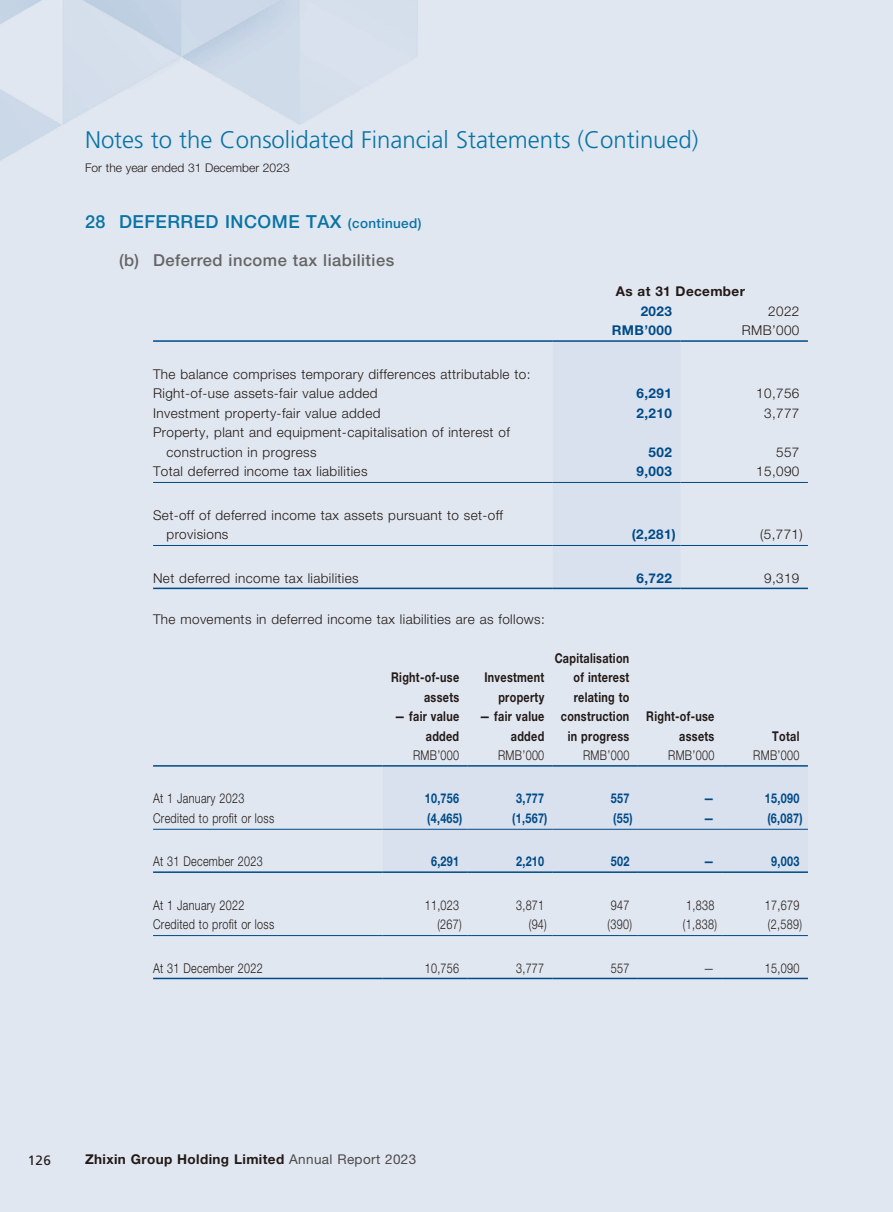
<style>
.page{position:relative;width:893px;height:1212px;background:#fff}
.page>*{position:absolute;margin:0;border:0;box-sizing:border-box;transform-origin:0 0}
.t1{font:300 24px "Frutiger LT Std";color:#0a73a4}
.t2{font:500 18px "Helvetica Neue LT Std";letter-spacing:.03em;color:#0a73a4}
.t3{font:500 16.5px "Helvetica Neue LT Std";letter-spacing:.03em;color:#666565}
.t4{font:300 13.5px/19.5px "Helvetica Neue LT Std";letter-spacing:.03em;color:#231916}
.t5{font:300 13.5px "Helvetica Neue LT Std";letter-spacing:.03em;color:#231916;scale:.8 1}
.t6{font:700 13.5px/19.5px "Helvetica Neue LT Std";letter-spacing:.03em;color:#231916;text-align:right;scale:.8 1}
.t7{font:700 13.5px "Helvetica Neue LT Std";letter-spacing:.03em;color:#004a87;scale:.8 1}
.t8{font:700 13.5px "Helvetica Neue LT Std";letter-spacing:.03em;color:#231916}
.t9{font:700 13.5px "Helvetica Neue LT Std";letter-spacing:.03em;color:#004a87}
.t10{font:13.5px "Frutiger LT Std";color:#231916}
.t11{font:300 12px "Helvetica Neue LT Std";letter-spacing:.005em;color:#231916}
.s1{font-size:13.5px}
.s2{font-weight:400;color:#4d4a4a}
</style>
<div class="page">
<div style="left:553px;top:342px;width:127px;height:246px;background:#d8e1ed"></div>
<hr style="left:153px;top:340px;width:400px;height:2px;background:#004a87">
<hr style="left:553px;top:340px;width:127px;height:2px;background:#004a87">
<hr style="left:680px;top:340px;width:128px;height:2px;background:#004a87">
<hr style="left:153px;top:482px;width:400px;height:1px;background:#004a87">
<hr style="left:553px;top:482px;width:127px;height:1px;background:#004a87">
<hr style="left:680px;top:482px;width:128px;height:1px;background:#004a87">
<hr style="left:153px;top:545px;width:400px;height:1px;background:#004a87">
<hr style="left:553px;top:545px;width:127px;height:1px;background:#004a87">
<hr style="left:680px;top:545px;width:128px;height:1px;background:#004a87">
<hr style="left:153px;top:588px;width:400px;height:1px;background:#004a87">
<hr style="left:553px;top:588px;width:127px;height:1px;background:#004a87">
<hr style="left:680px;top:588px;width:128px;height:1px;background:#004a87">
<div style="left:383px;top:767px;width:425px;height:104px;background:#d8e1ed"></div>
<hr style="left:153px;top:765px;width:230px;height:2px;background:#004a87">
<hr style="left:383px;top:765px;width:85px;height:2px;background:#004a87">
<hr style="left:468px;top:765px;width:85px;height:2px;background:#004a87">
<hr style="left:553px;top:765px;width:85px;height:2px;background:#004a87">
<hr style="left:638px;top:765px;width:85px;height:2px;background:#004a87">
<hr style="left:723px;top:765px;width:85px;height:2px;background:#004a87">
<hr style="left:153px;top:829px;width:230px;height:1px;background:#004a87">
<hr style="left:383px;top:829px;width:85px;height:1px;background:#004a87">
<hr style="left:468px;top:829px;width:85px;height:1px;background:#004a87">
<hr style="left:553px;top:829px;width:85px;height:1px;background:#004a87">
<hr style="left:638px;top:829px;width:85px;height:1px;background:#004a87">
<hr style="left:723px;top:829px;width:85px;height:1px;background:#004a87">
<hr style="left:153px;top:871px;width:230px;height:2px;background:#004a87">
<hr style="left:383px;top:871px;width:85px;height:2px;background:#004a87">
<hr style="left:468px;top:871px;width:85px;height:2px;background:#004a87">
<hr style="left:553px;top:871px;width:85px;height:2px;background:#004a87">
<hr style="left:638px;top:871px;width:85px;height:2px;background:#004a87">
<hr style="left:723px;top:871px;width:85px;height:2px;background:#004a87">
<hr style="left:153px;top:935px;width:230px;height:1px;background:#004a87">
<hr style="left:383px;top:935px;width:85px;height:1px;background:#004a87">
<hr style="left:468px;top:935px;width:85px;height:1px;background:#004a87">
<hr style="left:553px;top:935px;width:85px;height:1px;background:#004a87">
<hr style="left:638px;top:935px;width:85px;height:1px;background:#004a87">
<hr style="left:723px;top:935px;width:85px;height:1px;background:#004a87">
<hr style="left:153px;top:978px;width:230px;height:1px;background:#004a87">
<hr style="left:383px;top:978px;width:85px;height:1px;background:#004a87">
<hr style="left:468px;top:978px;width:85px;height:1px;background:#004a87">
<hr style="left:553px;top:978px;width:85px;height:1px;background:#004a87">
<hr style="left:638px;top:978px;width:85px;height:1px;background:#004a87">
<hr style="left:723px;top:978px;width:85px;height:1px;background:#004a87">
<h1 class="t1" style="left:85px;top:126px;width:615px">Notes to the Consolidated Financial Statements (Continued)</h1>
<p class="t11" style="left:85px;top:160px;width:206px">For the year ended 31 December 2023</p>
<h2 class="t2" style="left:85px;top:210px;width:338px">28 DEFERRED INCOME TAX <span class="s1">(continued)</span></h2>
<p class="t3" style="left:119px;top:250px;width:277px">(b) Deferred income tax liabilities</p>
<p class="t4" style="left:153px;top:364px;width:379px">The balance comprises temporary differences attributable to:<br>Right-of-use assets-fair value added</p>
<p class="t8" style="left:616px;top:283px;width:131px">As at 31 December</p>
<p class="t9" style="left:641px;top:303px;width:33px">2023</p>
<p class="t4" style="left:768px;top:301px;width:33px">2022</p>
<p class="t9" style="left:612px;top:322px;width:62px">RMB’000</p>
<p class="t4" style="left:742px;top:320px;width:59px">RMB’000</p>
<p class="t9" style="left:637px;top:385px;width:37px">6,291</p>
<p class="t4" style="left:756px;top:383px;width:45px">10,756</p>
<p class="t4" style="left:153px;top:403px;width:229px">Investment property-fair value added</p>
<p class="t9" style="left:637px;top:404px;width:37px">2,210</p>
<p class="t4" style="left:764px;top:403px;width:37px">3,777</p>
<p class="t4" style="left:167px;top:422px;width:345px;text-indent:-13px">Property, plant and equipment-capitalisation of interest of construction in progress</p>
<p class="t9" style="left:649px;top:443px;width:25px">502</p>
<p class="t4" style="left:776px;top:442px;width:25px">557</p>
<p class="t4" style="left:153px;top:461px;width:216px">Total deferred income tax liabilities</p>
<p class="t9" style="left:637px;top:463px;width:37px">9,003</p>
<p class="t4" style="left:756px;top:461px;width:45px">15,090</p>
<p class="t4" style="left:167px;top:505px;width:338px;text-indent:-13px">Set-off of deferred income tax assets pursuant to set-off provisions</p>
<p class="t9" style="left:632px;top:526px;width:46px">(2,281)</p>
<p class="t4" style="left:760px;top:524px;width:44px">(5,771)</p>
<p class="t4" style="left:153px;top:568px;width:207px">Net deferred income tax liabilities</p>
<p class="t9" style="left:637px;top:569px;width:37px">6,722</p>
<p class="t4" style="left:764px;top:568px;width:37px">9,319</p>
<p class="t4" style="left:153px;top:609px;width:393px">The movements in deferred income tax liabilities are as follows:</p>
<p class="t6" style="left:391px;top:667px;width:87px">Right-of-use assets</p>
<p class="t6" style="left:395px;top:706px;width:82px">— fair value added</p>
<p class="t6" style="left:484px;top:667px;width:76px">Investment property</p>
<p class="t6" style="left:480px;top:706px;width:82px">— fair value added</p>
<p class="t6" style="left:555px;top:648px;width:95px">Capitalisation of interest relating to construction in progress</p>
<p class="t6" style="left:646px;top:706px;width:87px">Right-of-use assets</p>
<p class="t6" style="left:772px;top:726px;width:35px">Total</p>
<p class="t5" style="left:413px;top:747px;width:59px">RMB’000</p>
<p class="t5" style="left:498px;top:747px;width:59px">RMB’000</p>
<p class="t5" style="left:583px;top:747px;width:59px">RMB’000</p>
<p class="t5" style="left:668px;top:747px;width:59px">RMB’000</p>
<p class="t5" style="left:753px;top:747px;width:59px">RMB’000</p>
<p class="t5" style="left:153px;top:790px;width:116px">At 1 January 2023</p>
<p class="t7" style="left:425px;top:790px;width:45px">10,756</p>
<p class="t7" style="left:516px;top:790px;width:37px">3,777</p>
<p class="t7" style="left:611px;top:790px;width:25px">557</p>
<p class="t7" style="left:704px;top:790px;width:15px">—</p>
<p class="t7" style="left:765px;top:790px;width:45px">15,090</p>
<p class="t5" style="left:153px;top:810px;width:153px">Credited to profit or loss</p>
<p class="t7" style="left:427px;top:810px;width:46px">(4,465)</p>
<p class="t7" style="left:512px;top:810px;width:46px">(1,567)</p>
<p class="t7" style="left:613px;top:810px;width:26px">(55)</p>
<p class="t7" style="left:704px;top:810px;width:15px">—</p>
<p class="t7" style="left:767px;top:810px;width:46px">(6,087)</p>
<p class="t5" style="left:153px;top:853px;width:139px">At 31 December 2023</p>
<p class="t7" style="left:431px;top:853px;width:37px">6,291</p>
<p class="t7" style="left:516px;top:853px;width:37px">2,210</p>
<p class="t7" style="left:611px;top:853px;width:25px">502</p>
<p class="t7" style="left:704px;top:853px;width:15px">—</p>
<p class="t7" style="left:771px;top:853px;width:37px">9,003</p>
<p class="t5" style="left:153px;top:896px;width:116px">At 1 January 2022</p>
<p class="t5" style="left:425px;top:896px;width:45px">11,023</p>
<p class="t5" style="left:516px;top:896px;width:37px">3,871</p>
<p class="t5" style="left:611px;top:896px;width:25px">947</p>
<p class="t5" style="left:686px;top:896px;width:37px">1,838</p>
<p class="t5" style="left:765px;top:896px;width:45px">17,679</p>
<p class="t5" style="left:153px;top:916px;width:153px">Credited to profit or loss</p>
<p class="t5" style="left:437px;top:916px;width:32px">(267)</p>
<p class="t5" style="left:529px;top:916px;width:24px">(94)</p>
<p class="t5" style="left:607px;top:916px;width:32px">(390)</p>
<p class="t5" style="left:683px;top:916px;width:44px">(1,838)</p>
<p class="t5" style="left:768px;top:916px;width:44px">(2,589)</p>
<p class="t5" style="left:153px;top:959px;width:139px">At 31 December 2022</p>
<p class="t5" style="left:425px;top:959px;width:45px">10,756</p>
<p class="t5" style="left:516px;top:959px;width:37px">3,777</p>
<p class="t5" style="left:611px;top:959px;width:25px">557</p>
<p class="t5" style="left:704px;top:959px;width:15px">—</p>
<p class="t5" style="left:765px;top:959px;width:45px">15,090</p>
<p class="t10" style="left:28px;top:1152px;width:25px">126</p>
<p class="t8" style="left:85px;top:1150px;width:333px">Zhixin Group Holding Limited <span class="s2">Annual Report 2023</span></p>
</div>
